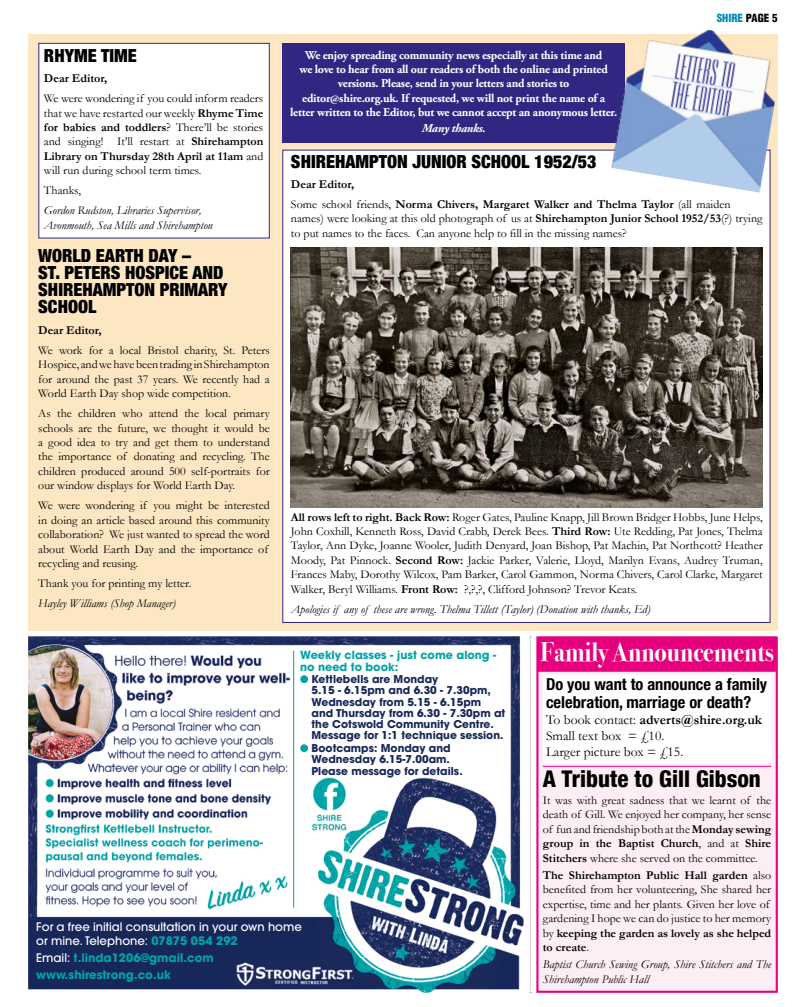
<style>
.page{position:relative;width:806px;height:1007px;background:#fff}
.page>*{position:absolute;margin:0;border:0;box-sizing:border-box;transform-origin:0 0}
.t1{font:700 27px "Bodoni Svty Two OSITCTT";color:#fff;scale:.9 1}
.t2{font:800 condensed 23px "Helvetica Neue LTW1 G";color:#000}
.t3{font:900 condensed 18px/17px "Helvetica Neue LTW1 G";color:#000}
.t4{font:700 condensed 16.4px/18px "Helvetica Neue LTW1 G";color:#000}
.t5{font:13.6px/16px "Garamond";color:#000}
.t6{font:12px/14.4px "Garamond";color:#000;text-align:justify}
.t7{font:700 12px/14.4px "Adobe Garamond Pro";letter-spacing:-.02em;color:#fff;text-align:center}
.t8{font:italic 12px/14.4px "Garamond";color:#000}
.t9{font:700 12px/20.1px "Garamond";color:#000}
.t10{font:italic 700 12px "Adobe Garamond Pro";letter-spacing:-.02em;color:#fff}
.t11{font:500 11.7px/14px "Avant Garde";color:#fff}
.t12{font:700 11.7px/16.9px "Avant Garde";color:#00a4a8}
.t13{font:700 11.2px/11.7px "Avant Garde";color:#00a3a6}
.t14{font:900 condensed 11px "Helvetica LT";color:#008ab7}
.t15{font:700 10.7px/11.2px "Avant Garde";color:#172759}
.s1{font-weight:700}
.s2{color:#000}
.s3{font-weight:400}
.s4{font-weight:700;color:#00a4a8}
.s5{font-weight:500;color:#fff}
</style>
<div class="page">
<img style="left:28px;top:636px;width:495px;height:356px">
<div style="left:301px;top:651px;width:196px;height:125px;background:#fff"></div>
<div style="left:34px;top:922px;width:283px;height:60px;background:#182759"></div>
<div style="left:295px;top:654px;width:7px;height:256px;background:#fff"></div>
<hr style="left:293px;top:650px;width:1px;height:257px;background:#00a3a6">
<div style="left:300px;top:675px;width:8px;height:8px;background:#00a3a6;border-radius:50%"></div>
<div style="left:300px;top:744px;width:8px;height:8px;background:#00a3a6;border-radius:50%"></div>
<svg style="left:529px;top:636px;width:2px;height:357px"></svg>
<div style="left:536px;top:636px;width:241px;height:356px;background:#fdeef6;border:2px solid #e6007d"></div>
<div style="left:542px;top:674px;width:228px;height:88px;background:#fff"></div>
<div style="left:536px;top:636px;width:239px;height:35px;background:#e6007d;border:2px solid #e6007d"></div>
<hr style="left:542px;top:765px;width:228px;height:1px;background:#e6007d">
<div style="left:28px;top:34px;width:749px;height:596px;background:#fde7c3"></div>
<div style="left:282px;top:43px;width:342px;height:99px;background:#312783"></div>
<div style="left:38px;top:43px;width:231px;height:195px;background:#fff"></div>
<div style="left:282px;top:150px;width:488px;height:473px;background:#fff;border:1px solid #312783"></div>
<img style="left:611px;top:29px;width:167px;height:163px">
<svg style="left:276px;top:43px;width:1px;height:581px"></svg>
<img style="left:291px;top:248px;width:471px;height:259px">
<h3 class="t3" style="left:44px;top:47px;width:94px">RHYME TIME</h3>
<p class="t9" style="left:44px;top:68px;width:65px">Dear Editor,</p>
<p class="t6" style="left:44px;top:91px;width:221px">We were wondering if you could inform readers that we have restarted our weekly <span class="s1">Rhyme Time for babies and toddlers</span>? There’ll be stories and singing! It’ll restart at <span class="s1">Shirehampton Library on Thursday 28th April at 11am</span> and will run during school term times.</p>
<p class="t6" style="left:44px;top:183px;width:38px">Thanks,</p>
<p class="t8" style="left:44px;top:203px;width:170px">Gordon Rudston, Libraries Supervisor,<br>Avonmouth, Sea Mills and Shirehampton</p>
<h3 class="t3" style="left:38px;top:247px;width:191px">WORLD EARTH DAY –<br>ST. PETERS HOSPICE AND<br>SHIREHAMPTON PRIMARY<br>SCHOOL</h3>
<p class="t9" style="left:38px;top:320px;width:65px">Dear Editor,</p>
<p class="t6" style="left:38px;top:342px;width:233px">We work for a local Bristol charity, St. Peters Hospice, and we have been trading in Shirehampton for around the past 37 years. We recently had a World Earth Day shop wide competition.</p>
<p class="t6" style="left:38px;top:406px;width:233px">As the children who attend the local primary schools are the future, we thought it would be a good idea to try and get them to understand the importance of donating and recycling. The children produced around 500 self-portraits for our window displays for World Earth Day.</p>
<p class="t6" style="left:38px;top:498px;width:233px;text-align:left">We were wondering if you might be interested in doing an article based around this community collaboration? We just wanted to spread the word about World Earth Day and the importance of recycling and reusing.</p>
<p class="t6" style="left:38px;top:575px;width:154px">Thank you for printing my letter.</p>
<p class="t8" style="left:38px;top:596px;width:139px">Hayley Williams (Shop Manager)</p>
<p class="t7" style="left:290px;top:48px;width:328px">We enjoy spreading community news especially at this time and<br>we love to hear from all our readers of both the online and printed versions. Please, send in your letters and stories to editor@shire.org.uk. If requested, we will not print the name of a letter written to the Editor, but we cannot accept an anonymous letter.</p>
<p class="t10" style="left:421px;top:121px;width:65px">Many thanks.</p>
<p class="t14" style="left:716px;top:11px;width:62px">SHIRE <span class="s2">PAGE 5</span></p>
<h3 class="t3" style="left:291px;top:153px;width:307px">SHIREHAMPTON JUNIOR SCHOOL 1952/53</h3>
<p class="t9" style="left:291px;top:174px;width:441px">Dear Editor,<br><span class="s3">Some school friends,</span> Norma Chivers, Margaret Walker and Thelma Taylor <span class="s3">(all maiden</span></p>
<p class="t6" style="left:291px;top:211px;width:473px">names) were looking at this old photograph of us at <span class="s1">Shirehampton Junior School 1952/53</span>(?) trying to put names to the faces. Can anyone help to fill in the missing names?</p>
<p class="t6" style="left:291px;top:509px;width:473px"><span class="s1">All rows left to right. Back Row:</span> Roger Gates, Pauline Knapp, Jill Brown Bridger Hobbs, June Helps, John Coxhill, Kenneth Ross, David Crabb, Derek Bees. <span class="s1">Third Row:</span> Ute Redding, Pat Jones, Thelma Taylor, Ann Dyke, Joanne Wooler, Judith Denyard, Joan Bishop, Pat Machin, Pat Northcott? Heather Moody, Pat Pinnock. <span class="s1">Second Row:</span> Jackie Parker, Valerie, Lloyd, Marilyn Evans, Audrey Truman, Frances Maby, Dorothy Wilcox, Pam Barker, Carol Gammon, Norma Chivers, Carol Clarke, Margaret Walker, Beryl Williams. <span class="s1">Front Row:</span> ?,?,?, Clifford Johnson? Trevor Keats.</p>
<p class="t8" style="left:291px;top:601px;width:361px">Apologies if any of these are wrong. Thelma Tillett (Taylor) (Donation with thanks, Ed)</p>
<p class="t13" style="left:300px;top:648px;width:197px">Weekly classes - just come along - no need to book:</p>
<h1 class="t1" style="left:540px;top:635px;width:260px">Family Announcements</h1>
<h3 class="t4" style="left:545px;top:674px;width:222px">Do you want to announce a family celebration, marriage or death?</h3>
<p class="t5" style="left:545px;top:711px;width:217px">To book contact: <span class="s1">adverts@shire.org.uk<br></span>Small text box = £10.<br>Larger picture box = £15.</p>
<h2 class="t2" style="left:542px;top:764px;width:219px">A Tribute to Gill Gibson</h2>
<p class="t6" style="left:542px;top:792px;width:230px">It was with great sadness that we learnt of the death of Gill. We enjoyed her company, her sense of fun and friendship both at the <span class="s1">Monday sewing group in the Baptist Church</span>, and at <span class="s1">Shire Stitchers</span> where she served on the committee.</p>
<p class="t6" style="left:542px;top:867px;width:230px;text-align:left"><span class="s1">The Shirehampton Public Hall garden</span> also benefited from her volunteering, She shared her expertise, time and her plants. Given her love of gardening I hope we can do justice to her memory by <span class="s1">keeping the garden as lovely as she helped to create</span>.</p>
<p class="t8" style="left:542px;top:956px;width:230px">Baptist Church Sewing Group, Shire Stitchers and The<br>Shirehampton Public Hall</p>
<p class="t15" style="left:311px;top:673px;width:195px">Kettlebells are Monday<br>5.15 - 6.15pm and 6.30 - 7.30pm,<br>Wednesday from 5.15 - 6.15pm and Thursday from 6.30 - 7.30pm at the Cotswold Community Centre.<br>Message for 1:1 technique session.</p>
<p class="t15" style="left:311px;top:742px;width:153px">Bootcamps: Monday and<br>Wednesday 6.15-7.00am.<br>Please message for details.</p>
<p class="t11" style="left:36px;top:919px;width:267px">For a free initial consultation in your own home or mine. Telephone: <span class="s4">07875 054 292</span></p>
<p class="t12" style="left:36px;top:949px;width:179px"><span class="s5">Email:</span> t.linda1206@gmail.com www.shirestrong.co.uk</p>
</div>
